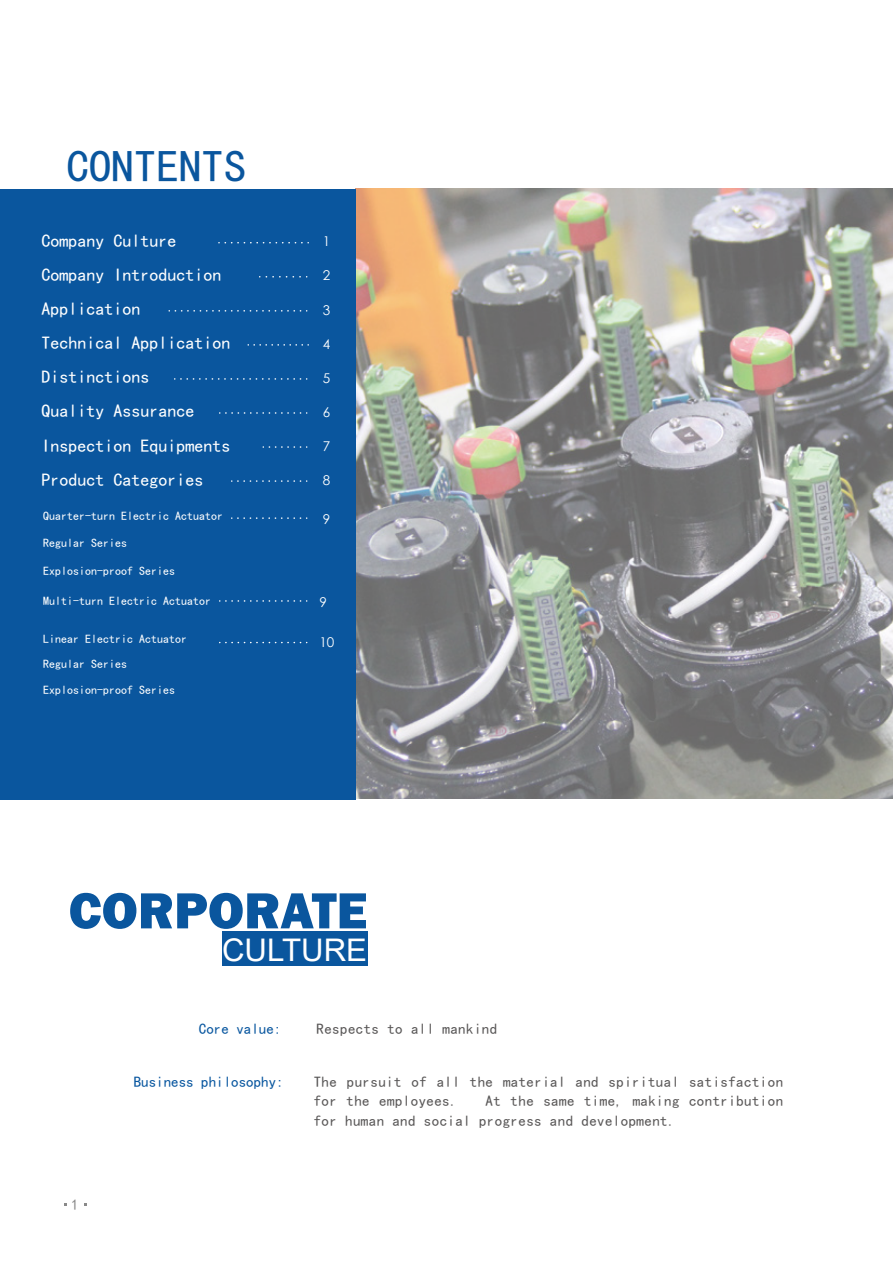
<style>
.page{position:relative;width:893px;height:1263px;background:#fff}
.page>*{position:absolute;margin:0;border:0;box-sizing:border-box;transform-origin:0 0}
.t1{font:800 52.5px "Franklin Gothic";color:#0a569e}
.t2{font:45px "Sim Hei";color:#0a569e}
.t3{font:31.2px "Arial";color:#fff}
.t4{font:18px/34px "Sim Hei";color:#fff}
.t5{font:15px/19.5px "Sim Hei";letter-spacing:.025em;color:#595757}
.t6{font:15px "Sim Hei";color:#08569f}
.t7{font:15px "Sim Hei";color:#898989}
.t8{font:13.5px "Century Gothic";color:#fff}
.t9{font:12px/24.8px "Sim Hei";color:#fff}
</style>
<div class="page">
<div style="left:222px;top:931px;width:145px;height:35px;background:#0a569e"></div>
<img style="left:355px;top:188px;width:538px;height:610px">
<div style="left:0;top:189px;width:356px;height:610px;background:#0a569e"></div>
<svg style="left:219px;top:242px;width:90px;height:1px"></svg>
<svg style="left:260px;top:276px;width:48px;height:1px"></svg>
<svg style="left:169px;top:310px;width:139px;height:2px"></svg>
<svg style="left:248px;top:344px;width:61px;height:2px"></svg>
<svg style="left:175px;top:378px;width:133px;height:2px"></svg>
<svg style="left:220px;top:412px;width:88px;height:2px"></svg>
<svg style="left:220px;top:600px;width:88px;height:2px"></svg>
<svg style="left:220px;top:642px;width:88px;height:1px"></svg>
<svg style="left:263px;top:446px;width:45px;height:2px"></svg>
<svg style="left:232px;top:480px;width:76px;height:2px"></svg>
<svg style="left:232px;top:517px;width:76px;height:2px"></svg>
<h2 class="t2" style="left:67px;top:144px;width:182px">CONTENTS</h2>
<p class="t4" style="left:42px;top:224px;width:190px">Company Culture<br>Company Introduction<br>Application<br>Technical Application<br>Distinctions<br>Quality Assurance<br>Inspection Equipments<br>Product Categories</p>
<p class="t8" style="left:323px;top:232px;width:9px">1</p>
<p class="t8" style="left:323px;top:266px;width:9px">2</p>
<p class="t8" style="left:323px;top:300px;width:9px">3</p>
<p class="t8" style="left:323px;top:334px;width:9px">4</p>
<p class="t8" style="left:323px;top:369px;width:9px">5</p>
<p class="t8" style="left:323px;top:403px;width:9px">6</p>
<p class="t8" style="left:323px;top:437px;width:9px">7</p>
<p class="t8" style="left:323px;top:471px;width:9px">8</p>
<p class="t8" style="left:323px;top:510px;width:9px">9</p>
<p class="t9" style="left:43px;top:504px;width:182px">Quarter-turn Electric Actuator</p>
<p class="t9" style="left:43px;top:530px;width:86px">Regular Series</p>
<p class="t9" style="left:43px;top:558px;width:134px">Explosion-proof Series</p>
<p class="t9" style="left:43px;top:588px;width:170px">Multi-turn Electric Actuator</p>
<p class="t9" style="left:43px;top:626px;width:146px">Linear Electric Actuator<br>Regular Series</p>
<p class="t9" style="left:43px;top:677px;width:134px">Explosion-proof Series</p>
<p class="t8" style="left:319px;top:592px;width:9px">9</p>
<p class="t8" style="left:319px;top:633px;width:16px">10</p>
<h1 class="t1" style="left:69px;top:877px;width:300px">CORPORATE</h1>
<h3 class="t3" style="left:222px;top:928px;width:146px">CULTURE</h3>
<p class="t6" style="left:199px;top:1021px;width:84px">Core value:</p>
<p class="t5" style="left:317px;top:1018px;width:182px">Respects to all mankind</p>
<p class="t7" style="left:71px;top:1197px;width:9px">1</p>
<p class="t6" style="left:134px;top:1073px;width:152px">Business philosophy:</p>
<p class="t5" style="left:314px;top:1071px;width:471px">The pursuit of all the material and spiritual satisfaction for the employees.</p>
<p class="t5" style="left:314px;top:1091px;width:471px;text-indent:172px">At the same time, making contribution for human and social progress and development.</p>
</div>
